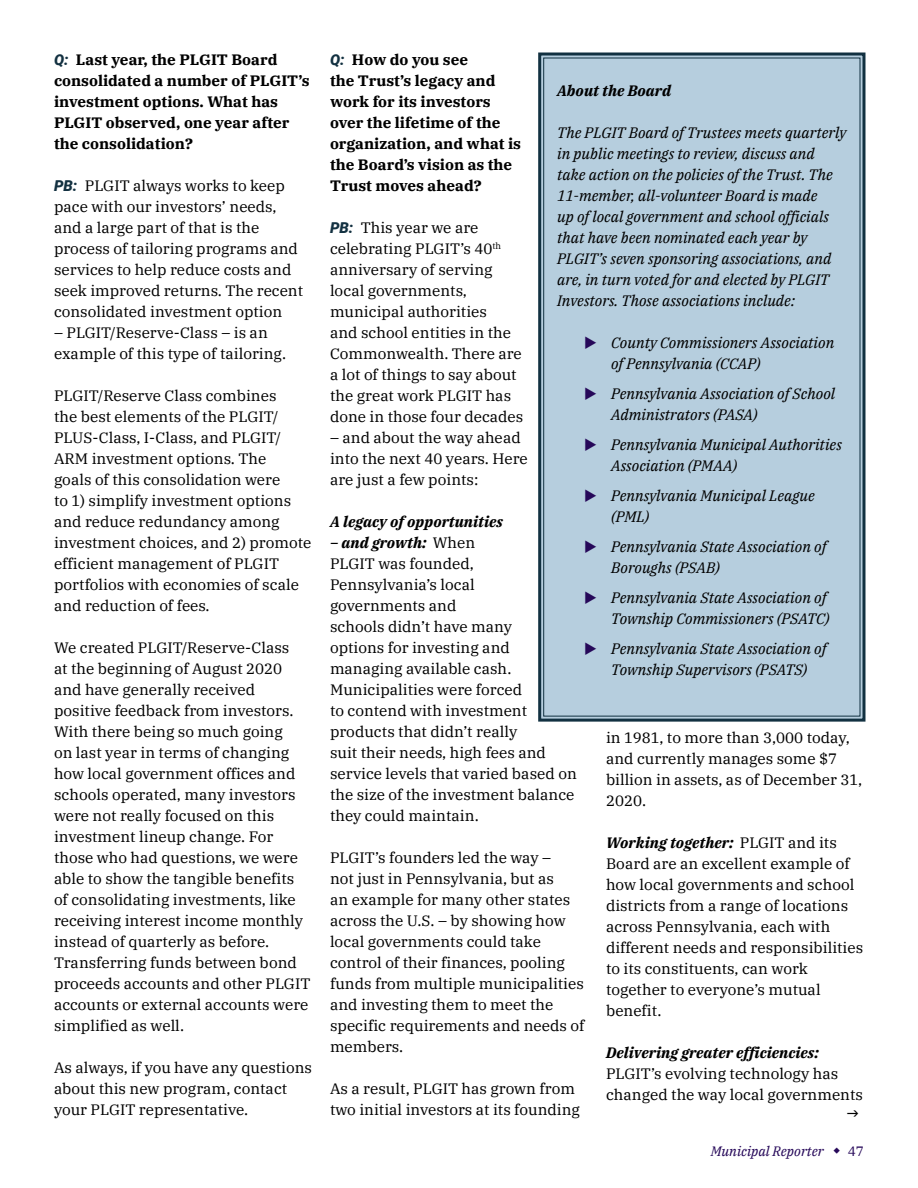
<style>
.page{position:relative;width:918px;height:1188px;background:#fff}
.page>*{position:absolute;margin:0;border:0;box-sizing:border-box;transform-origin:0 0}
.t1{font:15px/21px "IBM Plex Serif";color:#000}
.t2{font:italic 15px/21px "IBM Plex Serif";color:#000}
.t3{font:700 15px/21px "IBM Plex Serif";color:#000}
.t4{font:italic 700 15px "IBM Plex Serif";color:#000}
.t5{font:italic 13.5px "IBM Plex Serif";color:#260859}
.t6{font:13.5px "IBM Plex Serif";color:#260859}
.s1{font-family:"Roboto";font-weight:900;font-style:italic;color:#133141}
.s2{font-weight:700;font-style:italic}
.s3{color:#260859}
</style>
<div class="page">
<div style="left:538px;top:52px;width:328px;height:670px;background:#b6cede"></div>
<p class="t3" style="left:54px;top:48px;width:257px"><span class="s1">Q:</span> Last year, the PLGIT Board consolidated a number of PLGIT’s investment options. What has<br>PLGIT observed, one year after the consolidation?</p>
<p class="t1" style="left:54px;top:174px;width:251px"><span class="s1">PB:</span> PLGIT always works to keep pace with our investors’ needs, and a large part of that is the process of tailoring programs and services to help reduce costs and seek improved returns. The recent consolidated investment option</p>
<p class="t1" style="left:54px;top:321px;width:234px">– PLGIT/Reserve-Class – is an example of this type of tailoring.</p>
<p class="t1" style="left:54px;top:384px;width:259px">PLGIT/Reserve Class combines<br>the best elements of the PLGIT/<br>PLUS-Class, I-Class, and PLGIT/<br>ARM investment options. The<br>goals of this consolidation were<br>to 1) simplify investment options and reduce redundancy among investment choices, and 2) promote efficient management of PLGIT portfolios with economies of scale and reduction of fees.</p>
<p class="t1" style="left:54px;top:636px;width:258px">We created PLGIT/Reserve-Class<br>at the beginning of August 2020 and have generally received positive feedback from investors.<br>With there being so much going<br>on last year in terms of changing how local government offices and schools operated, many investors were not really focused on this investment lineup change. For those who had questions, we were able to show the tangible benefits of consolidating investments, like receiving interest income monthly instead of quarterly as before.<br>Transferring funds between bond proceeds accounts and other PLGIT accounts or external accounts were simplified as well.</p>
<p class="t1" style="left:54px;top:1056px;width:259px">As always, if you have any questions about this new program, contact your PLGIT representative.</p>
<p class="t3" style="left:330px;top:48px;width:193px"><span class="s1">Q:</span> How do you see<br>the Trust’s legacy and work for its investors over the lifetime of the organization, and what is the Board’s vision as the<br>Trust moves ahead?</p>
<p class="t1" style="left:330px;top:216px;width:195px"><span class="s1">PB:</span> This year we are celebrating PLGIT’s 40<sup>th </sup>anniversary of serving local governments, municipal authorities<br>and school entities in the<br>Commonwealth. There are a lot of things to say about the great work PLGIT has done in those four decades</p>
<p class="t1" style="left:330px;top:426px;width:199px">– and about the way ahead into the next 40 years. Here are just a few points:</p>
<p class="t4" style="left:330px;top:510px;width:175px">A legacy of opportunities</p>
<p class="t1" style="left:330px;top:531px;width:248px"><span class="s2">– and growth:</span> When<br>PLGIT was founded,<br>Pennsylvania’s local<br>governments and<br>schools didn’t have many<br>options for investing and managing available cash.<br>Municipalities were forced<br>to contend with investment products that didn’t really<br>suit their needs, high fees and service levels that varied based on the size of the investment balance they could maintain.</p>
<p class="t1" style="left:330px;top:846px;width:256px">PLGIT’s founders led the way –<br>not just in Pennsylvania, but as<br>an example for many other states across the U.S. – by showing how local governments could take control of their finances, pooling funds from multiple municipalities and investing them to meet the specific requirements and needs of members.</p>
<p class="t1" style="left:330px;top:1077px;width:251px">As a result, PLGIT has grown from two initial investors at its founding</p>
<p class="t4" style="left:557px;top:79px;width:115px">About the Board</p>
<p class="t2" style="left:557px;top:121px;width:291px">The PLGIT Board of Trustees meets quarterly in public meetings to review, discuss and take action on the policies of the Trust. The 11-member, all-volunteer Board is made<br>up of local government and school officials that have been nominated each year by PLGIT’s seven sponsoring associations, and are, in turn voted for and elected by PLGIT Investors. Those associations include:</p>
<p class="t2" style="left:611px;top:331px;width:225px;text-indent:-27px"><span class="s3">◆</span> County Commissioners Association of Pennsylvania (CCAP)</p>
<p class="t2" style="left:611px;top:382px;width:226px;text-indent:-27px"><span class="s3">◆</span> Pennsylvania Association of School<br>Administrators (PASA)</p>
<p class="t2" style="left:611px;top:433px;width:232px;text-indent:-27px"><span class="s3">◆</span> Pennsylvania Municipal Authorities<br>Association (PMAA)</p>
<p class="t2" style="left:611px;top:484px;width:205px;text-indent:-27px"><span class="s3">◆</span> Pennsylvania Municipal League (PML)</p>
<p class="t2" style="left:611px;top:535px;width:217px;text-indent:-27px"><span class="s3">◆</span> Pennsylvania State Association of<br>Boroughs (PSAB)</p>
<p class="t2" style="left:584px;top:586px;width:247px;text-align:right"><span class="s3">◆</span> Pennsylvania State Association of<br>Township Commissioners (PSATC)</p>
<p class="t2" style="left:584px;top:637px;width:244px;text-align:center"><span class="s3">◆</span> Pennsylvania State Association of<br>Township Supervisors (PSATS)</p>
<p class="t1" style="left:606px;top:726px;width:258px">in 1981, to more than 3,000 today, and currently manages some $7 billion in assets, as of December 31,<br>2020.</p>
<p class="t1" style="left:606px;top:831px;width:259px"><span class="s2">Working together:</span> PLGIT and its<br>Board are an excellent example of how local governments and school districts from a range of locations across Pennsylvania, each with different needs and responsibilities to its constituents, can work together to everyone’s mutual benefit.</p>
<p class="t4" style="left:606px;top:1041px;width:214px">Delivering greater efficiencies:</p>
<p class="t1" style="left:606px;top:1062px;width:258px">PLGIT’s evolving technology has changed the way local governments</p>
<p class="t5" style="left:711px;top:1141px;width:115px">Municipal Reporter</p>
<p class="t6" style="left:848px;top:1141px;width:18px">47</p>
</div>
